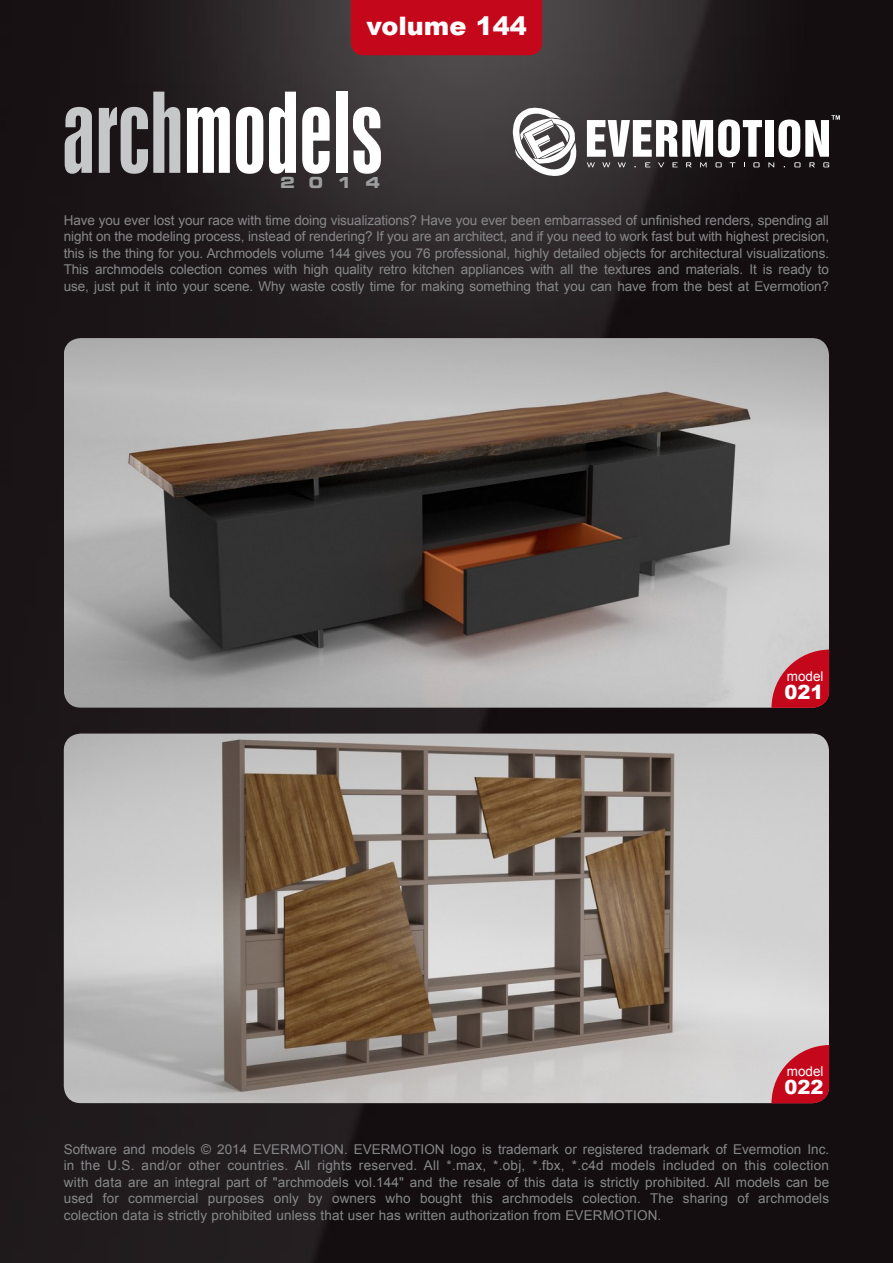
<style>
.page{position:relative;width:893px;height:1263px;background:#fff}
.page>*{position:absolute;margin:0;border:0;box-sizing:border-box;transform-origin:0 0}
.t1{font:103.8px "Swis 924 PL Regular A";color:#fff}
.t2{font:900 25.5px "Arial";color:#fff}
.t3{font:900 19.5px "Arial";color:#fff}
.t4{font:15.15px "Square 721 Ex PL Bold A";color:#9d9ea0}
.t5{font:13.5px/16.5px "Arial";color:#87888a;text-align:justify}
.t6{font:13.5px "Arial";color:#fff}
.s1{color:#c6c7c9}
</style>
<div class="page">
<img style="left:0;top:0;width:893px;height:1263px">
<div style="left:351px;top:0;width:191px;height:55px;background:#c5071b"></div>
<div style="left:765px;top:120px;width:8px;height:37px;background:#fff"></div>
<svg style="left:587px;top:120px;width:175px;height:47px"></svg>
<svg style="left:512px;top:106px;width:65px;height:74px"></svg>
<svg style="left:768px;top:115px;width:72px;height:52px"></svg>
<img style="left:64px;top:338px;width:765px;height:370px;border-radius:17px">
<svg style="left:771px;top:649px;width:58px;height:59px;background:#c43544"></svg>
<img style="left:64px;top:733px;width:765px;height:370px;border-radius:17px">
<svg style="left:771px;top:1045px;width:58px;height:58px;background:#c63645"></svg>
<h2 class="t2" style="left:367px;top:7px;width:162px">volume 144</h2>
<h1 class="t1" style="left:62px;top:71px;width:323px"><span class="s1">arch</span>models</h1>
<p class="t4" style="left:280px;top:173px;width:102px">2014</p>
<p class="t5" style="left:64px;top:212px;width:767px">Have you ever lost your race with time doing visualizations? Have you ever been embarrassed of unfinished renders, spending all night on the modeling process, instead of rendering? If you are an architect, and if you need to work fast but with highest precision, this is the thing for you. Archmodels volume 144 gives you 76 professional, highly detailed objects for architectural visualizations.<br>This archmodels colection comes with high quality retro kitchen appliances with all the textures and materials. It is ready to use, just put it into your scene. Why waste costly time for making something that you can have from the best at Evermotion?</p>
<p class="t6" style="left:787px;top:667px;width:38px">model</p>
<h3 class="t3" style="left:784px;top:677px;width:41px">021</h3>
<p class="t6" style="left:787px;top:1062px;width:38px">model</p>
<h3 class="t3" style="left:784px;top:1073px;width:41px">022</h3>
<p class="t5" style="left:64px;top:1141px;width:767px">Software and models © 2014 EVERMOTION. EVERMOTION logo is trademark or registered trademark of Evermotion Inc. in the U.S. and/or other countries. All rights reserved. All *.max, *.obj, *.fbx, *.c4d models included on this colection with data are an integral part of "archmodels vol.144" and the resale of this data is strictly prohibited. All models can be used for commercial purposes only by owners who bought this archmodels colection. The sharing of archmodels colection data is strictly prohibited unless that user has written authorization from EVERMOTION.</p>
</div>
